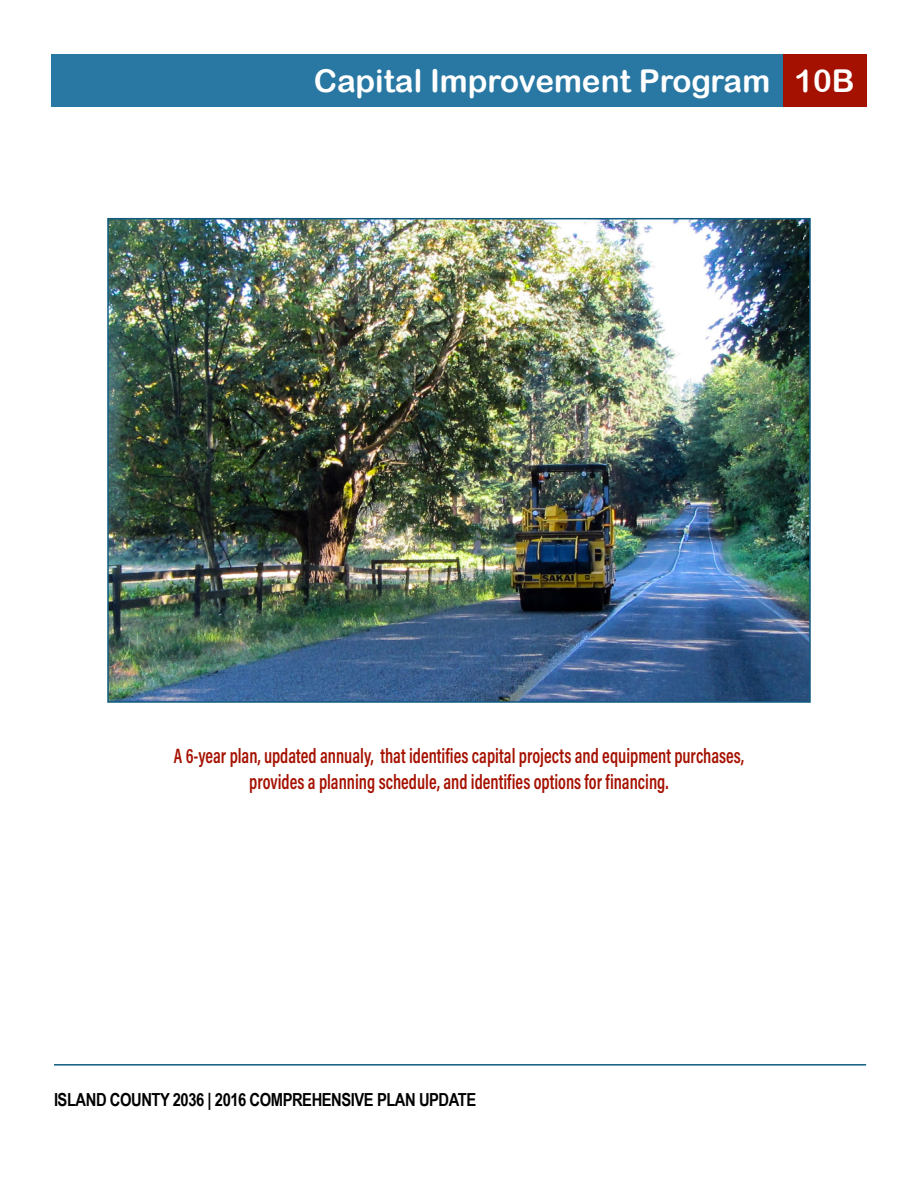
<style>
.page{position:relative;width:918px;height:1188px;background:#fff}
.page>*{position:absolute;margin:0;border:0;box-sizing:border-box;transform-origin:0 0}
.t1{font:31.5px "Arial Rounded MT Bold";color:#fff}
.Basic_-_No_Indent{font:600 21px/25.2px "Acumin Pro Cond";color:#a51100;text-align:center;scale:.85 1}
.t2{font:700 18px "Arial Narrow";letter-spacing:-.025em;color:#000}
</style>
<div class="page">
<div style="left:52px;top:54px;width:731px;height:52px;background:#2978a3"></div>
<div style="left:783px;top:54px;width:83px;height:52px;background:#a51100"></div>
<hr style="left:54px;top:1064px;width:812px;height:2px;background:#105b80">
<img style="left:110px;top:221px;width:698px;height:479px">
<div style="left:107px;top:218px;width:704px;height:485px;border:2px solid #105b80"></div>
<h1 class="t1" style="left:314px;top:62px;width:542px">Capital Improvement Program 10B</h1>
<p class="Basic_-_No_Indent" style="left:174px;top:743px;width:672px">A 6-year plan, updated annualy, that identifies capital projects and equipment purchases, provides a planning schedule, and identifies options for financing.</p>
<p class="t2" style="left:54px;top:1086px;width:424px">ISLAND COUNTY 2036 | 2016 COMPREHENSIVE PLAN UPDATE</p>
</div>
